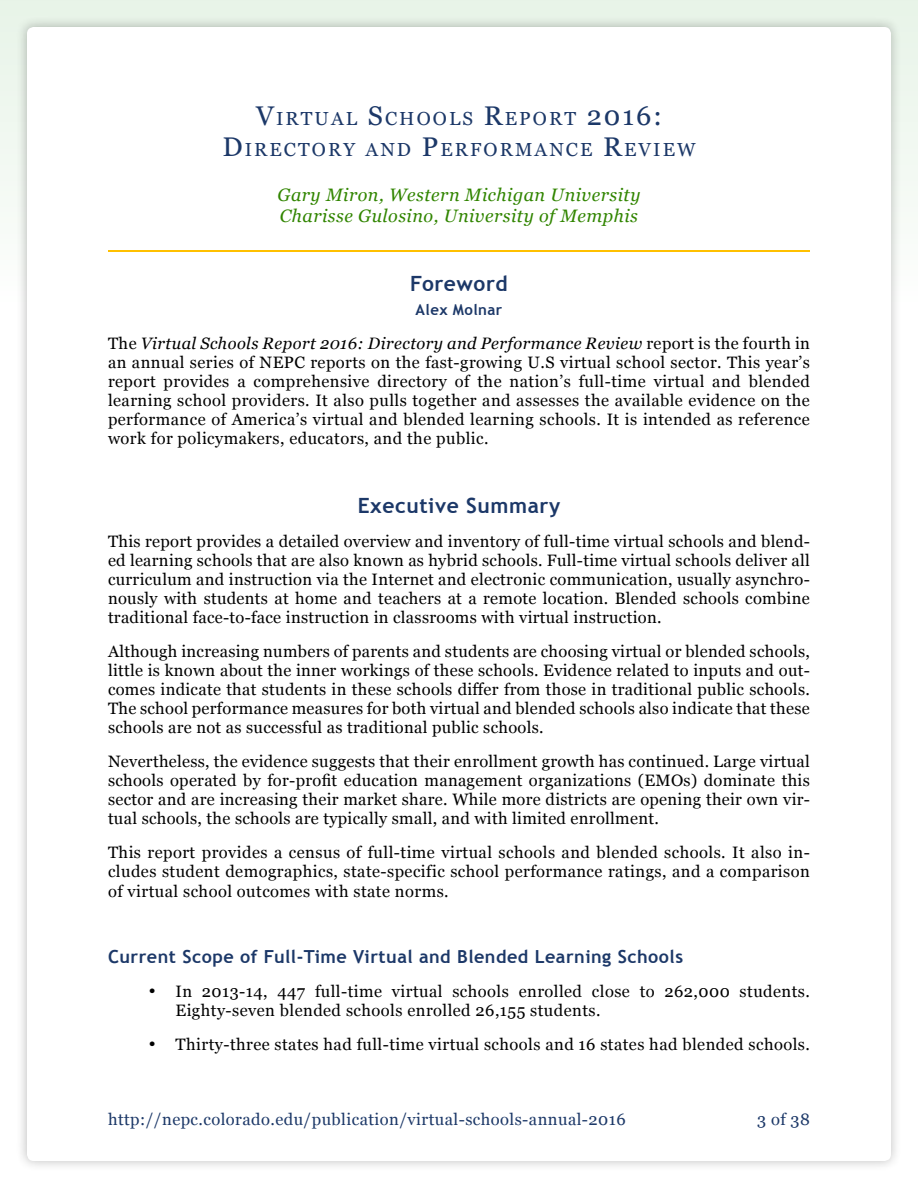
<style>
.page{position:relative;width:918px;height:1188px;background:#fff}
.page>*{position:absolute;margin:0;border:0;box-sizing:border-box;transform-origin:0 0}
.t1{font:700 21px "Trebuchet MS";letter-spacing:.025em;color:#1c3868}
.t2{font:18.9px/31px "Georgia";letter-spacing:.11em;color:#1c3868;text-align:center}
.t3{font:italic 18px/20.7px "Georgia";letter-spacing:.025em;color:#318500}
.t4{font:700 18px "Trebuchet MS";letter-spacing:.025em;color:#1c3868}
.t5{font:16.5px/18.9px "Georgia";letter-spacing:.025em;color:#000;text-align:justify}
.t6{font:16.5px "Georgia";letter-spacing:.025em;color:#1c3868}
.t7{font:700 15px "Trebuchet MS";letter-spacing:.025em;color:#1c3868}
.s1{font-size:27px}
.s2{font-style:italic}
</style>
<div class="page">
<div style="left:0;top:0;width:918px;height:1188px;background:linear-gradient(to right,#f4faf4,#f4faf4)"></div>
<div style="left:16px;top:16px;width:887px;height:1157px;background:#000;opacity:.25"></div>
<div style="left:27px;top:27px;width:864px;height:1134px;background:#fff;border-radius:7px"></div>
<hr style="left:108px;top:251px;width:702px;height:1px;background:#ffc000">
<p class="t2" style="left:222px;top:103px;width:475px"><span class="s1">V</span>IRTUAL <span class="s1">S</span>CHOOLS <span class="s1">R</span>EPORT <span class="s1">2016:<br>D</span>IRECTORY AND <span class="s1">P</span>ERFORMANCE <span class="s1">R</span>EVIEW</p>
<p class="t3" style="left:278px;top:184px;width:364px">Gary Miron, Western Michigan University<br>Charisse Gulosino, University of Memphis</p>
<p class="t1" style="left:410px;top:270px;width:99px">Foreword</p>
<p class="t7" style="left:416px;top:300px;width:88px">Alex Molnar</p>
<p class="t5" style="left:108px;top:333px;width:704px">The <span class="s2">Virtual Schools Report 2016: Directory and Performance Review</span> report is the fourth in an annual series of NEPC reports on the fast-growing U.S virtual school sector. This year’s report provides a comprehensive directory of the nation’s full-time virtual and blended learning school providers. It also pulls together and assesses the available evidence on the performance of America’s virtual and blended learning schools. It is intended as reference work for policymakers, educators, and the public.</p>
<p class="t1" style="left:358px;top:493px;width:204px">Executive Summary</p>
<p class="t5" style="left:108px;top:531px;width:704px">This report provides a detailed overview and inventory of full-time virtual schools and blend&shy;ed learning schools that are also known as hybrid schools. Full-time virtual schools deliver all curriculum and instruction via the Internet and electronic communication, usually asynchro&shy;nously with students at home and teachers at a remote location. Blended schools combine traditional face-to-face instruction in classrooms with virtual instruction.</p>
<p class="t5" style="left:108px;top:641px;width:703px">Although increasing numbers of parents and students are choosing virtual or blended schools, little is known about the inner workings of these schools. Evidence related to inputs and out&shy;comes indicate that students in these schools differ from those in traditional public schools.<br>The school performance measures for both virtual and blended schools also indicate that these schools are not as successful as traditional public schools.</p>
<p class="t5" style="left:108px;top:751px;width:704px">Nevertheless, the evidence suggests that their enrollment growth has continued. Large virtual schools operated by for-profit education management organizations (EMOs) dominate this sector and are increasing their market share. While more districts are opening their own vir&shy;tual schools, the schools are typically small, and with limited enrollment.</p>
<p class="t5" style="left:108px;top:842px;width:703px">This report provides a census of full-time virtual schools and blended schools. It also in&shy;cludes student demographics, state-specific school performance ratings, and a comparison</p>
<p class="t5" style="left:108px;top:882px;width:342px">of virtual school outcomes with state norms.</p>
<p class="t4" style="left:108px;top:946px;width:577px">Current Scope of Full-Time Virtual and Blended Learning Schools</p>
<p class="t5" style="left:175px;top:981px;width:636px;text-indent:-27px">• In 2013-14, 447 full-time virtual schools enrolled close to 262,000 students.<br>Eighty-seven blended schools enrolled 26,155 students.</p>
<p class="t5" style="left:148px;top:1034px;width:663px">• Thirty-three states had full-time virtual schools and 16 states had blended schools.</p>
<p class="t6" style="left:108px;top:1107px;width:519px">http://nepc.colorado.edu/publication/virtual-schools-annual-2016</p>
<p class="t6" style="left:757px;top:1107px;width:54px">3 of 38</p>
</div>
